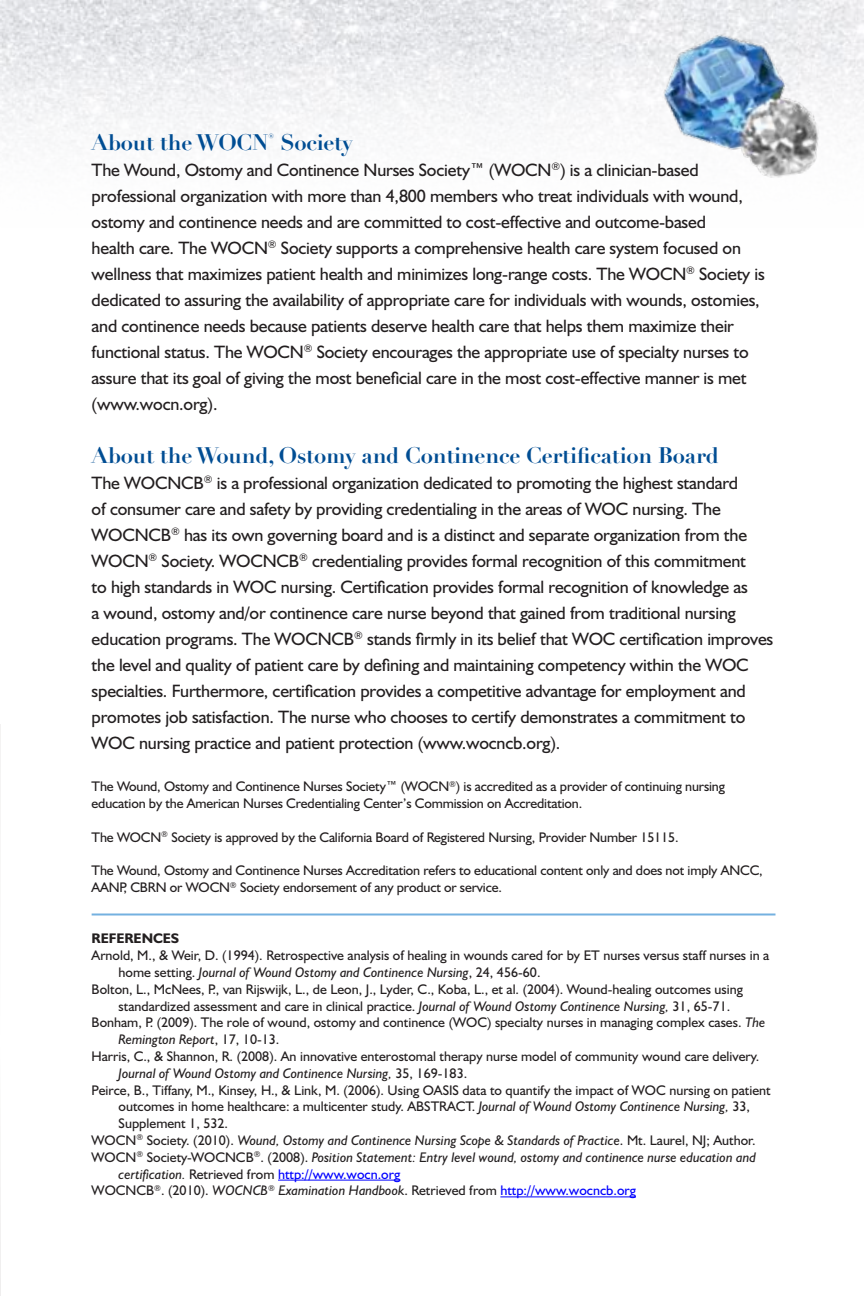
<style>
.page{position:relative;width:864px;height:1296px;background:#fff}
.page>*{position:absolute;margin:0;border:0;box-sizing:border-box;transform-origin:0 0}
.t1{font:700 22px "Didot";letter-spacing:-.01em;color:#004d93}
.t2{font:18px/26px "Humanist 521 BT";letter-spacing:-.01em;color:#231f20}
.t3{font:14px/16.8px "Humanist 521 BT";color:#231f20}
.t4{font:italic 14px "Humanist 521 BT";color:#231f20}
.t5{font:14px "Humanist 521 BT";color:#00f}
.t6{font:700 14px "Humanist 521 BT";color:#231f20}
.s1{font-style:normal}
.s2{font-style:italic}
.s3{font-style:italic;color:#231f20}
.s4{color:#231f20}
.s5{color:#00f}
</style>
<div class="page">
<img style="left:0;top:0;width:596px;height:156px">
<hr style="left:0;top:724px;width:1px;height:572px;background:#f7f7f6">
<img style="left:596px;top:0;width:268px;height:178px">
<hr style="left:278px;top:1180px;width:122px;height:1px;background:#00f">
<hr style="left:500px;top:1196px;width:136px;height:1px;background:#00f">
<hr style="left:92px;top:914px;width:684px;height:2px;background:#74b1e0">
<p class="t1" style="left:92px;top:129px;width:263px">About the WOCN<sup>®</sup> Society</p>
<p class="t2" style="left:92px;top:157px;width:675px">The Wound, Ostomy and Continence Nurses Society™ (WOCN<sup>®</sup>) is a clinician-based professional organization with more than 4,800 members who treat individuals with wound, ostomy and continence needs and are committed to cost-effective and outcome-based<br>health care. The WOCN<sup>®</sup> Society supports a comprehensive health care system focused on wellness that maximizes patient health and minimizes long-range costs. The WOCN<sup>®</sup> Society is dedicated to assuring the availability of appropriate care for individuals with wounds, ostomies, and continence needs because patients deserve health care that helps them maximize their functional status. The WOCN<sup>®</sup> Society encourages the appropriate use of specialty nurses to assure that its goal of giving the most beneficial care in the most cost-effective manner is met (www.wocn.org).</p>
<p class="t1" style="left:92px;top:441px;width:629px">About the Wound, Ostomy and Continence Certification Board</p>
<p class="t2" style="left:92px;top:469px;width:683px">The WOCNCB<sup>®</sup> is a professional organization dedicated to promoting the highest standard<br>of consumer care and safety by providing credentialing in the areas of WOC nursing. The WOCNCB<sup>®</sup> has its own governing board and is a distinct and separate organization from the WOCN<sup>®</sup> Society. WOCNCB<sup>®</sup> credentialing provides formal recognition of this commitment<br>to high standards in WOC nursing. Certification provides formal recognition of knowledge as<br>a wound, ostomy and/or continence care nurse beyond that gained from traditional nursing education programs. The WOCNCB<sup>®</sup> stands firmly in its belief that WOC certification improves the level and quality of patient care by defining and maintaining competency within the WOC specialties. Furthermore, certification provides a competitive advantage for employment and promotes job satisfaction. The nurse who chooses to certify demonstrates a commitment to WOC nursing practice and patient protection (www.wocncb.org).</p>
<p class="t3" style="left:92px;top:778px;width:635px">The Wound, Ostomy and Continence Nurses Society™ (WOCN<sup>®</sup>) is accredited as a provider of continuing nursing education by the American Nurses Credentialing Center’s Commission on Accreditation.</p>
<p class="t3" style="left:92px;top:828px;width:588px">The WOCN<sup>®</sup> Society is approved by the California Board of Registered Nursing, Provider Number 15115.</p>
<p class="t3" style="left:92px;top:862px;width:673px">The Wound, Ostomy and Continence Nurses Accreditation refers to educational content only and does not imply ANCC,<br>AANP, CBRN or WOCN<sup>®</sup> Society endorsement of any product or service.</p>
<p class="t6" style="left:92px;top:930px;width:89px">REFERENCES</p>
<p class="t3" style="left:92px;top:947px;width:679px">Arnold, M., &amp; Weir, D. (1994). Retrospective analysis of healing in wounds cared for by ET nurses versus staff nurses in a</p>
<p class="t4" style="left:119px;top:964px;width:423px"><span class="s1">home setting.</span> Journal of Wound Ostomy and Continence Nursing<span class="s1">, 24, 456-60.</span></p>
<p class="t3" style="left:92px;top:980px;width:653px">Bolton, L., McNees, P., van Rijswijk, L., de Leon, J., Lyder, C., Koba, L., et al. (2004). Wound-healing outcomes using</p>
<p class="t3" style="left:119px;top:997px;width:613px">standardized assessment and care in clinical practice. <span class="s2">Journal of Wound Ostomy Continence Nursing,</span> 31, 65-71.</p>
<p class="t3" style="left:92px;top:1014px;width:675px">Bonham, P. (2009). The role of wound, ostomy and continence (WOC) specialty nurses in managing complex cases. <span class="s2">The</span></p>
<p class="t4" style="left:119px;top:1031px;width:162px">Remington Report<span class="s1">, 17, 10-13.</span></p>
<p class="t3" style="left:92px;top:1047px;width:669px">Harris, C., &amp; Shannon, R. (2008). An innovative enterostomal therapy nurse model of community wound care delivery.</p>
<p class="t4" style="left:119px;top:1064px;width:350px">Journal of Wound Ostomy and Continence Nursing, <span class="s1">35, 169-183.</span></p>
<p class="t3" style="left:92px;top:1081px;width:681px">Peirce, B., Tiffany, M., Kinsey, H., &amp; Link, M. (2006). Using OASIS data to quantify the impact of WOC nursing on patient</p>
<p class="t3" style="left:119px;top:1098px;width:633px">outcomes in home healthcare: a multicenter study. ABSTRACT. <span class="s2">Journal of Wound Ostomy Continence Nursing,</span> 33,</p>
<p class="t3" style="left:119px;top:1115px;width:111px">Supplement 1, 532.</p>
<p class="t4" style="left:92px;top:1132px;width:666px"><span class="s1">WOCN</span><sup>®</sup> <span class="s1">Society. (2010).</span> Wound, Ostomy and Continence Nursing Scope &amp; Standards of Practice<span class="s1">. Mt. Laurel, NJ; Author.</span></p>
<p class="t4" style="left:92px;top:1148px;width:666px"><span class="s1">WOCN</span><sup>®</sup> <span class="s1">Society-WOCNCB</span><sup>®</sup><span class="s1">. (2008).</span> Position Statement: Entry level wound, ostomy and continence nurse education and</p>
<p class="t5" style="left:119px;top:1165px;width:283px"><span class="s3">certification.</span> <span class="s4">Retrieved from</span> http://www.wocn.org</p>
<p class="t3" style="left:92px;top:1182px;width:546px">WOCNCB<sup>®</sup>. (2010). <span class="s2">WOCNCB</span><sup>®</sup> <span class="s2">Examination Handbook</span>. Retrieved from <span class="s5">http://www.wocncb.org</span></p>
</div>
